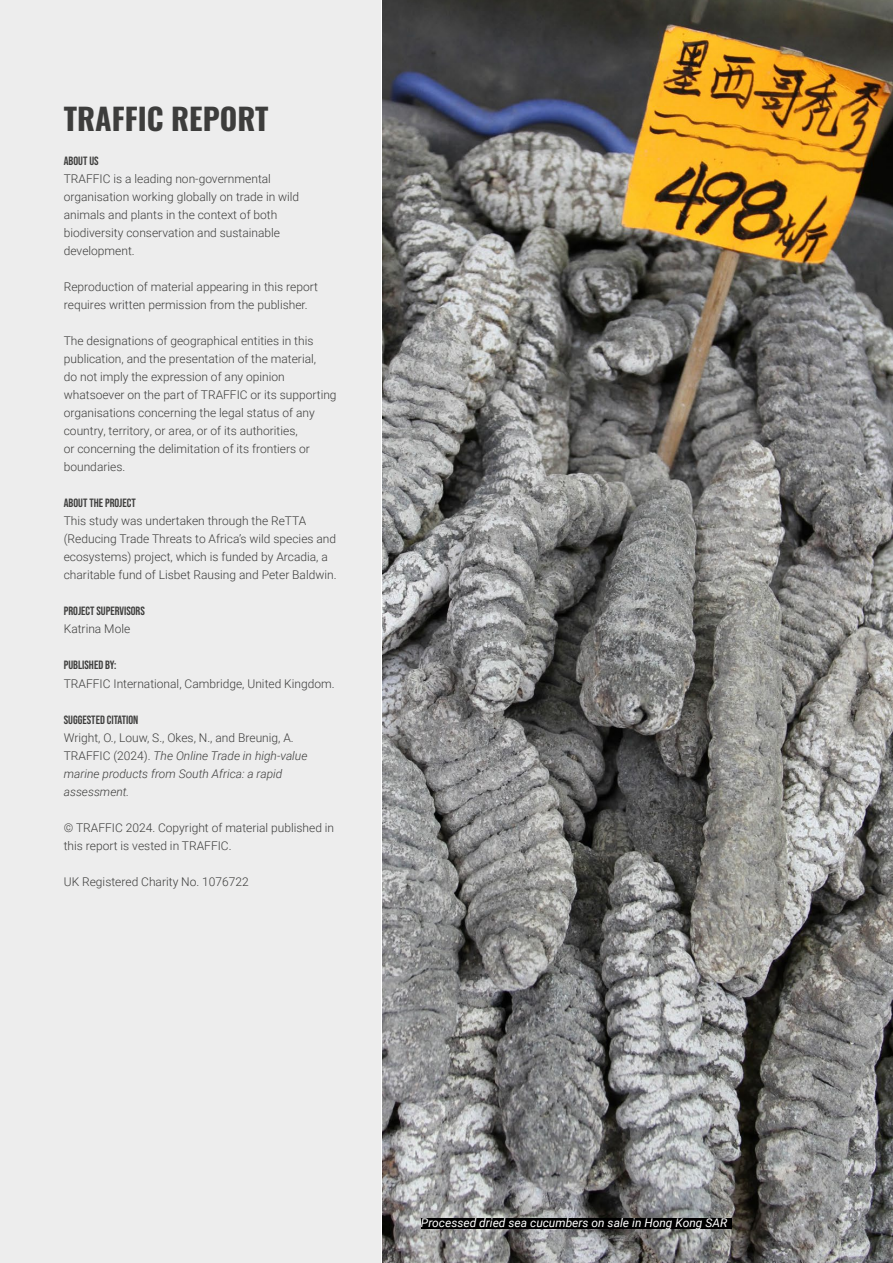
<style>
.page{position:relative;width:893px;height:1263px;background:#fff}
.page>*{position:absolute;margin:0;border:0;box-sizing:border-box;transform-origin:0 0}
.t1{font:700 30px "Oswald";color:#3d3d3c}
.t2{font:300 12px/18px "Roboto";color:#3d3d3c}
.t3{font:italic 300 12px/18px "Roboto";color:#3d3d3c}
.t4{font:12px "Bebas Neue";color:#3d3d3c}
.t5{font:italic 12px "Roboto";color:#fff}
.s1{font-style:normal}
</style>
<div class="page">
<div style="left:0;top:0;width:381px;height:1263px;background:#ededed"></div>
<img style="left:383px;top:0;width:510px;height:1263px">
<div style="left:421px;top:1218px;width:310px;height:11px;background:#000"></div>
<h1 class="t1" style="left:64px;top:103px;width:206px">TRAFFIC REPORT</h1>
<p class="t4" style="left:64px;top:154px;width:36px">ABOUT US</p>
<p class="t2" style="left:64px;top:169px;width:237px">TRAFFIC is a leading non-governmental organisation working globally on trade in wild animals and plants in the context of both biodiversity conservation and sustainable development.</p>
<p class="t2" style="left:64px;top:277px;width:256px">Reproduction of material appearing in this report requires written permission from the publisher.</p>
<p class="t2" style="left:64px;top:331px;width:274px">The designations of geographical entities in this publication, and the presentation of the material,<br>do not imply the expression of any opinion whatsoever on the part of TRAFFIC or its supporting organisations concerning the legal status of any country, territory, or area, or of its authorities,<br>or concerning the delimitation of its frontiers or boundaries.</p>
<p class="t4" style="left:64px;top:496px;width:73px">ABOUT THE PROJECT</p>
<p class="t2" style="left:64px;top:511px;width:274px">This study was undertaken through the ReTTA (Reducing Trade Threats to Africa’s wild species and ecosystems) project, which is funded by Arcadia, a charitable fund of Lisbet Rausing and Peter Baldwin.</p>
<p class="t4" style="left:64px;top:604px;width:83px">PROJECT SUPERVISORS</p>
<p class="t2" style="left:64px;top:619px;width:68px">Katrina Mole</p>
<p class="t4" style="left:64px;top:658px;width:54px">PUBLISHED BY:</p>
<p class="t2" style="left:64px;top:674px;width:272px">TRAFFIC International, Cambridge, United Kingdom.</p>
<p class="t4" style="left:64px;top:713px;width:76px">SUGGESTED CITATION</p>
<p class="t3" style="left:64px;top:728px;width:245px"><span class="s1">Wright, O., Louw, S., Okes, N., and Breunig, A.<br>TRAFFIC (2024).</span> The Online Trade in high-value marine products from South Africa: a rapid assessment.</p>
<p class="t2" style="left:64px;top:818px;width:272px">© TRAFFIC 2024. Copyright of material published in this report is vested in TRAFFIC.</p>
<p class="t2" style="left:64px;top:872px;width:187px">UK Registered Charity No. 1076722</p>
<p class="t5" style="left:421px;top:1214px;width:308px">Processed dried sea cucumbers on sale in Hong Kong SAR</p>
</div>
